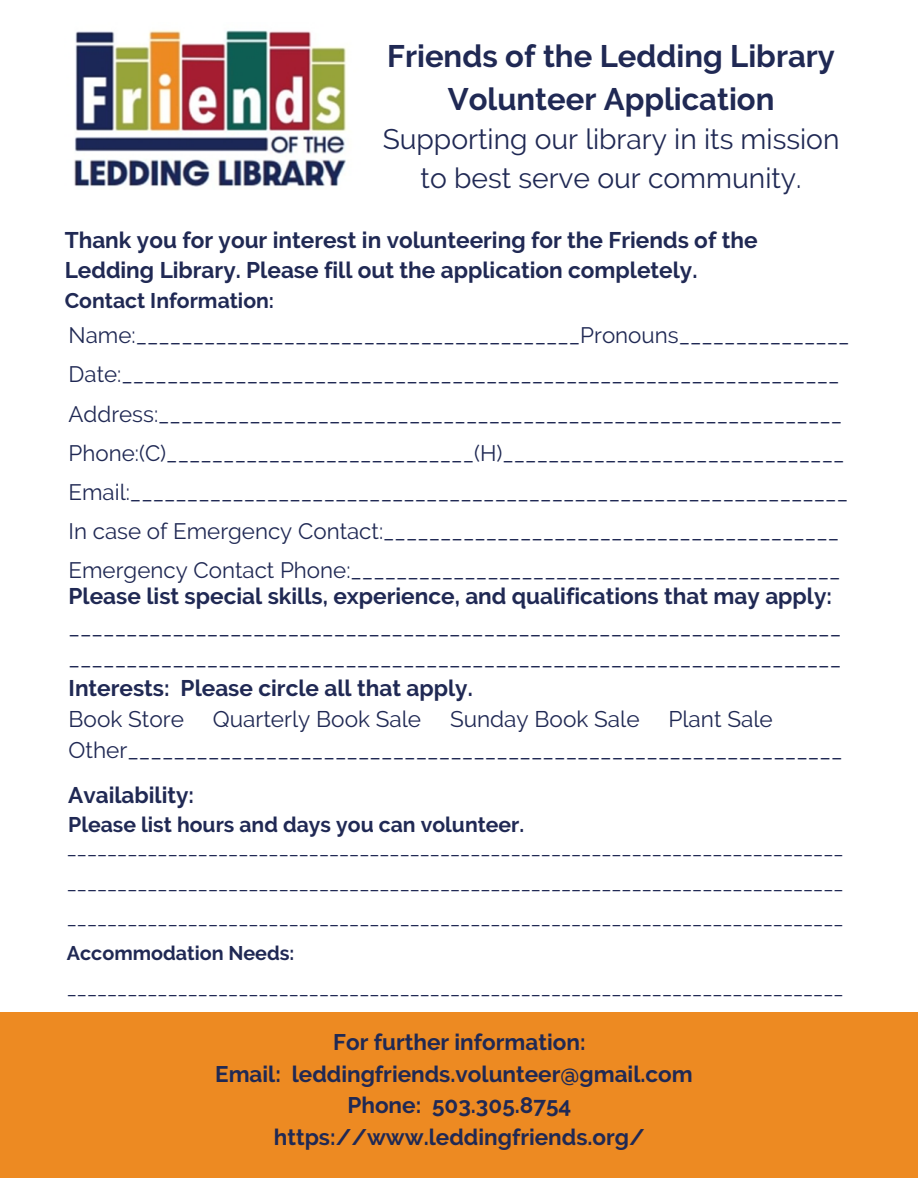
<style>
.page{position:relative;width:918px;height:1188px;background:#fff}
.page>*{position:absolute;margin:0;border:0;box-sizing:border-box;transform-origin:0 0}
.t1{font:700 31.05px/43.3px "Raleway";color:#202954;text-align:center}
.t2{font:28.2px/39.2px "Raleway";color:#202954;text-align:center}
.t3{font:700 22.5px/31.5px "Raleway";color:#202954;text-align:center}
.t4{font:22.5px/30.8px "Raleway";color:#202954}
.t5{font:22.35px/39.2px "Raleway";color:#202954}
.t6{font:700 21.15px "Raleway";color:#202954}
.t7{font:19.8px/34.8px "Raleway";color:#202954;text-align:justify}
.t8{font:700 19.8px "Raleway";color:#202954}
</style>
<div class="page">
<div style="left:0;top:1013px;width:918px;height:165px;background:#ed8a22"></div>
<img style="left:74px;top:30px;width:273px;height:157px">
<h1 class="t1" style="left:387px;top:34px;width:449px">Friends of the Ledding Library<br>Volunteer Application</h1>
<p class="t2" style="left:383px;top:120px;width:458px">Supporting our library in its mission to best serve our community.</p>
<p class="t3" style="left:65px;top:224px;width:694px;line-height:30.8px;text-align:left">Thank you for your interest in volunteering for the Friends of the<br>Ledding Library. Please fill out the application completely.</p>
<p class="t6" style="left:65px;top:288px;width:211px">Contact Information:</p>
<p class="t5" style="left:69px;top:316px;width:783px">Name:_______________________________________Pronouns_______________ Date:_______________________________________________________________ Address:____________________________________________________________ Phone:(C)___________________________(H)______________________________ Email:_______________________________________________________________ In case of Emergency Contact:________________________________________ Emergency Contact Phone:___________________________________________</p>
<p class="t3" style="left:69px;top:581px;width:765px">Please list special skills, experience, and qualifications that may apply:</p>
<p class="t4" style="left:69px;top:612px;width:774px">___________________________________________________________________ ___________________________________________________________________</p>
<p class="t3" style="left:69px;top:673px;width:406px">Interests: Please circle all that apply.</p>
<p class="t4" style="left:69px;top:704px;width:117px">Book Store</p>
<p class="t4" style="left:213px;top:704px;width:210px">Quarterly Book Sale</p>
<p class="t4" style="left:450px;top:704px;width:191px">Sunday Book Sale</p>
<p class="t4" style="left:69px;top:704px;width:775px;text-indent:600px">Plant Sale<br>Other______________________________________________________________</p>
<p class="t3" style="left:68px;top:779px;width:128px">Availability:</p>
<p class="t6" style="left:68px;top:813px;width:458px">Please list hours and days you can volunteer.</p>
<p class="t7" style="left:67px;top:831px;width:778px">_____________________________________________________________________________ _____________________________________________________________________________ _____________________________________________________________________________</p>
<p class="t8" style="left:67px;top:941px;width:229px">Accommodation Needs:</p>
<p class="t7" style="left:67px;top:970px;width:778px">_____________________________________________________________________________</p>
<p class="t3" style="left:215px;top:1027px;width:479px">For further information:<br>Email: leddingfriends.volunteer@gmail.com<br>Phone: 503.305.8754 https://www.leddingfriends.org/</p>
</div>
